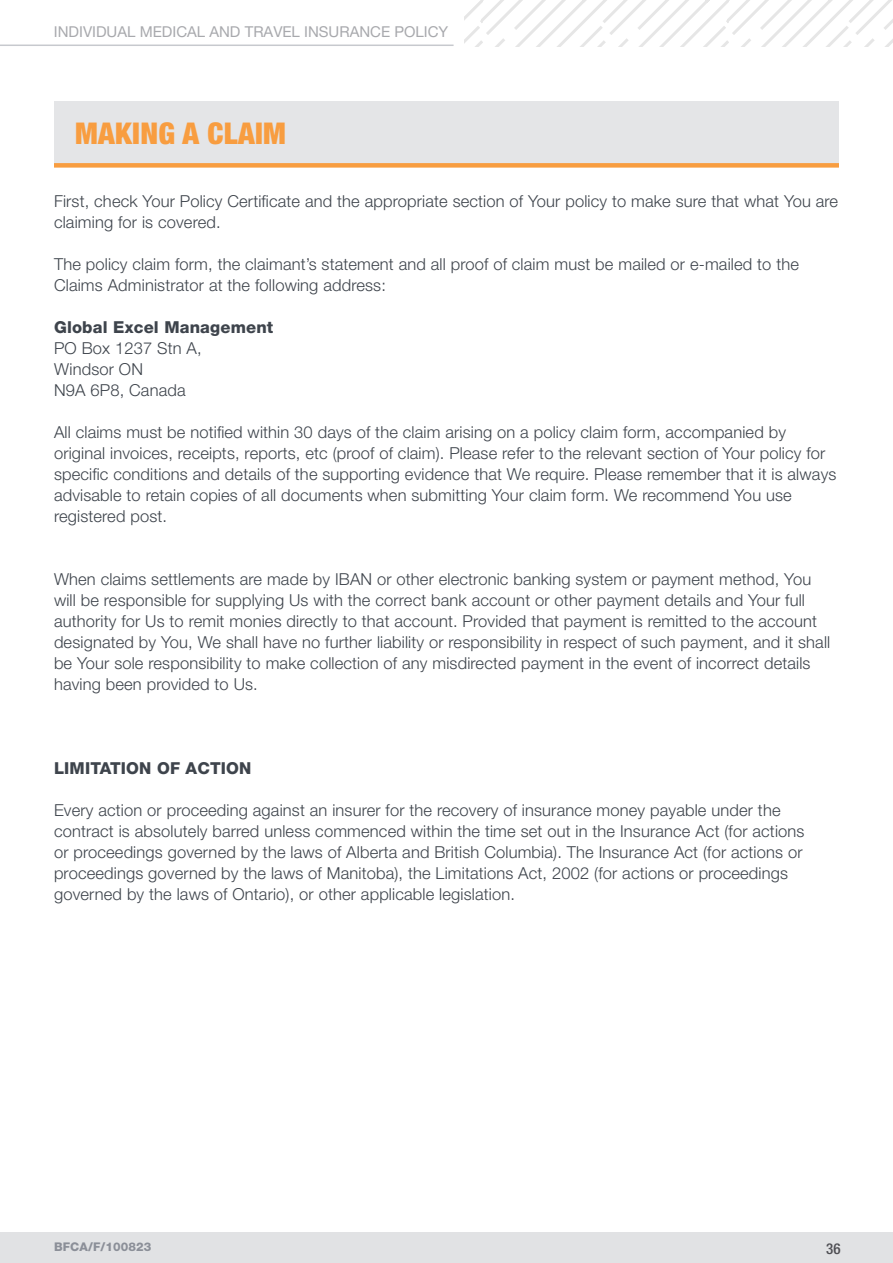
<style>
.page{position:relative;width:893px;height:1263px;background:#fff}
.page>*{position:absolute;margin:0;border:0;box-sizing:border-box;transform-origin:0 0}
.title__2{font:900 condensed 30px "Helvetica Neue LT Pro";letter-spacing:.01em;color:#f89d40}
.body{font:300 16.5px/21px "Helvetica Neue LT Pro";letter-spacing:.01em;color:#3e444c}
.body-2{font:800 16.5px "Helvetica Neue LT Pro";letter-spacing:.01em;color:#3e444c}
.t1{font:15px "Helvetica Neue LT Pro";color:#a8a9ad}
.t2{font:500 condensed 15px "Helvetica Neue LT Pro";color:#4f4f54}
.t3{font:800 12px "Helvetica Neue LT Pro";letter-spacing:.01em;color:#8b8f98}
</style>
<div class="page">
<hr style="left:0;top:45px;width:454px;height:1px;background:#c7c9ce">
<svg style="left:465px;top:0;width:428px;height:47px"></svg>
<div style="left:0;top:1232px;width:893px;height:31px;background:#e1e2e4"></div>
<div style="left:54px;top:101px;width:785px;height:64px;background:#e4e5e7"></div>
<div style="left:54px;top:163px;width:785px;height:5px;background:#f89d40"></div>
<p class="t1" style="left:54px;top:23px;width:396px">INDIVIDUAL MEDICAL AND TRAVEL INSURANCE POLICY</p>
<p class="title__2" style="left:75px;top:115px;width:212px">MAKING A CLAIM</p>
<p class="body" style="left:54px;top:191px;width:786px">First, check Your Policy Certificate and the appropriate section of Your policy to make sure that what You are claiming for is covered.</p>
<p class="body" style="left:54px;top:254px;width:746px">The policy claim form, the claimant’s statement and all proof of claim must be mailed or e-mailed to the<br>Claims Administrator at the following address:</p>
<p class="body-2" style="left:54px;top:318px;width:221px">Global Excel Management</p>
<p class="body" style="left:54px;top:338px;width:149px">PO Box 1237 Stn A,</p>
<p class="body" style="left:54px;top:359px;width:90px">Windsor ON</p>
<p class="body" style="left:54px;top:380px;width:133px">N9A 6P8, Canada</p>
<p class="body" style="left:54px;top:422px;width:784px">All claims must be notified within 30 days of the claim arising on a policy claim form, accompanied by original invoices, receipts, reports, etc (proof of claim). Please refer to the relevant section of Your policy for specific conditions and details of the supporting evidence that We require. Please remember that it is always advisable to retain copies of all documents when submitting Your claim form. We recommend You use registered post.</p>
<p class="body" style="left:54px;top:569px;width:778px">When claims settlements are made by IBAN or other electronic banking system or payment method, You will be responsible for supplying Us with the correct bank account or other payment details and Your full authority for Us to remit monies directly to that account. Provided that payment is remitted to the account designated by You, We shall have no further liability or responsibility in respect of such payment, and it shall be Your sole responsibility to make collection of any misdirected payment in the event of incorrect details having been provided to Us.</p>
<p class="body-2" style="left:54px;top:759px;width:199px">LIMITATION OF ACTION</p>
<p class="body" style="left:54px;top:800px;width:752px">Every action or proceeding against an insurer for the recovery of insurance money payable under the contract is absolutely barred unless commenced within the time set out in the Insurance Act (for actions or proceedings governed by the laws of Alberta and British Columbia). The Insurance Act (for actions or proceedings governed by the laws of Manitoba), the Limitations Act, 2002 (for actions or proceedings governed by the laws of Ontario), or other applicable legislation.</p>
<p class="t3" style="left:54px;top:1239px;width:99px">BFCA/F/100823</p>
<p class="t2" style="left:826px;top:1239px;width:16px">36</p>
</div>
